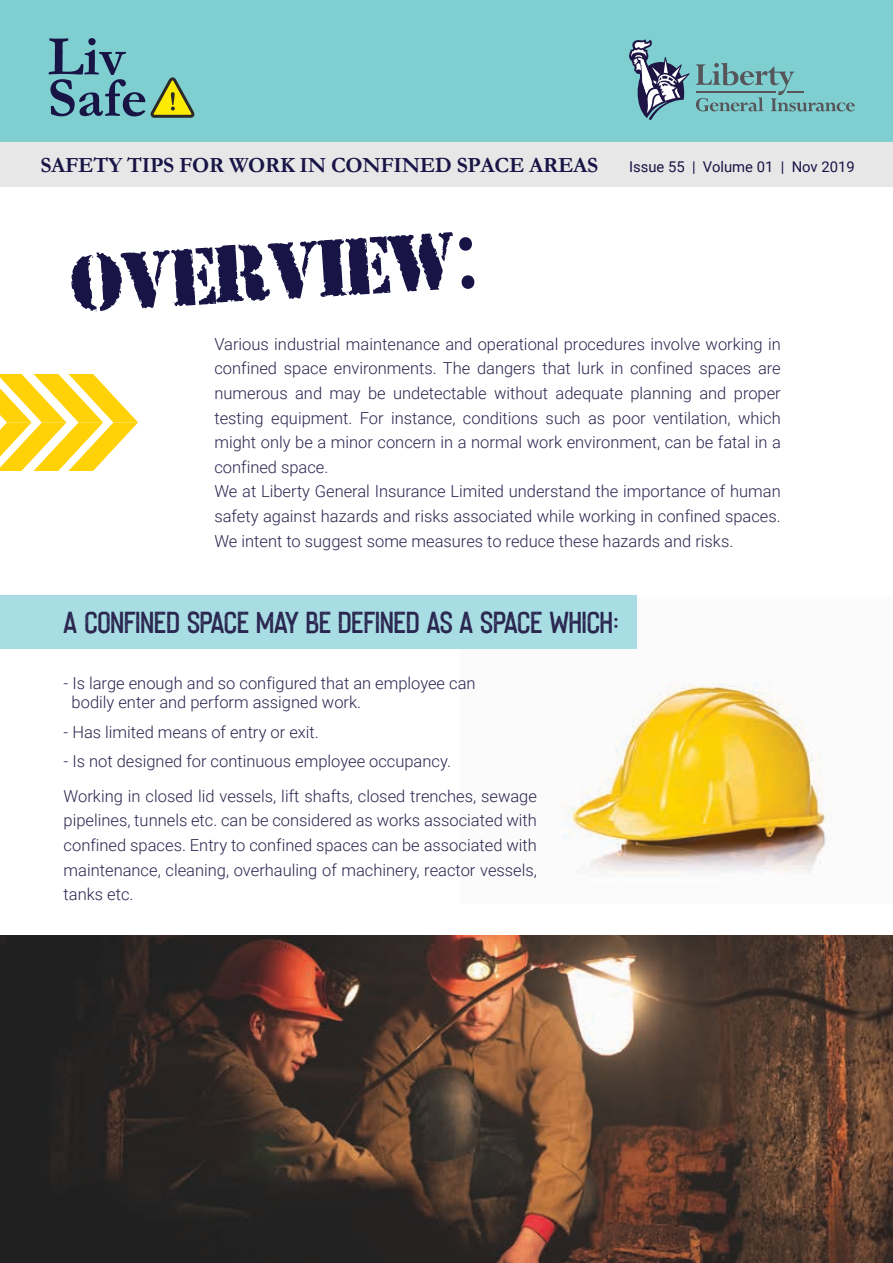
<style>
.page{position:relative;width:893px;height:1263px;background:#fff}
.page>*{position:absolute;margin:0;border:0;box-sizing:border-box;transform-origin:0 0}
.t1{font:108.3px "ARMYRUST";color:#181446}
.t2{font:30.9px "Imperfecta Rough";letter-spacing:-.015em;color:#29254f}
.t3{font:700 21.75px "Garamond";letter-spacing:-.015em;color:#181446}
.t4{font:300 16.5px/24.6px "Roboto";color:#29254f}
.t5{font:14.85px "Roboto";color:#181446}
.s1{font-family:"Myriad Pro"}
</style>
<div class="page">
<img style="left:563px;top:598px;width:267px;height:276px">
<div style="left:0;top:595px;width:636px;height:54px;background:#a8dde3"></div>
<svg style="left:0;top:374px;width:138px;height:97px"></svg>
<img style="left:0;top:935px;width:893px;height:328px">
<div style="left:0;top:0;width:893px;height:143px;background:#7fcfd1"></div>
<div style="left:0;top:143px;width:893px;height:44px;background:#e7e7e7"></div>
<svg style="left:629px;top:39px;width:61px;height:81px"></svg>
<svg style="left:696px;top:63px;width:159px;height:48px"></svg>
<svg style="left:49px;top:38px;width:96px;height:78px"></svg>
<svg style="left:151px;top:77px;width:43px;height:41px"></svg>
<h3 class="t3" style="left:40px;top:150px;width:559px">SAFETY TIPS FOR WORK IN CONFINED SPACE AREAS</h3>
<p class="t5" style="left:629px;top:156px;width:227px">Issue 55 | Volume 01 | Nov 2019</p>
<h1 class="t1" style="left:69px;top:246px;width:408px;rotate:-4deg">Overview<span class="s1">:</span></h1>
<p class="t4" style="left:214px;top:331px;width:568px">Various industrial maintenance and operational procedures involve working in confined space environments. The dangers that lurk in confined spaces are numerous and may be undetectable without adequate planning and proper testing equipment. For instance, conditions such as poor ventilation, which might only be a minor concern in a normal work environment, can be fatal in a confined space.<br>We at Liberty General Insurance Limited understand the importance of human safety against hazards and risks associated while working in confined spaces.<br>We intent to suggest some measures to reduce these hazards and risks.</p>
<h2 class="t2" style="left:65px;top:605px;width:556px">A CONFINED SPACE MAY BE DEFINED AS A SPACE WHICH:</h2>
<p class="t4" style="left:72px;top:672px;width:405px;line-height:19.8px;text-indent:-8px">- Is large enough and so configured that an employee can bodily enter and perform assigned work.</p>
<p class="t4" style="left:64px;top:719px;width:257px">- Has limited means of entry or exit.</p>
<p class="t4" style="left:64px;top:743px;width:475px;line-height:34.5px">- Is not designed for continuous employee occupancy.<br>Working in closed lid vessels, lift shafts, closed trenches, sewage</p>
<p class="t4" style="left:64px;top:807px;width:475px;text-align:justify">pipelines, tunnels etc. can be considered as works associated with confined spaces. Entry to confined spaces can be associated with maintenance, cleaning, overhauling of machinery, reactor vessels, tanks etc.</p>
</div>
